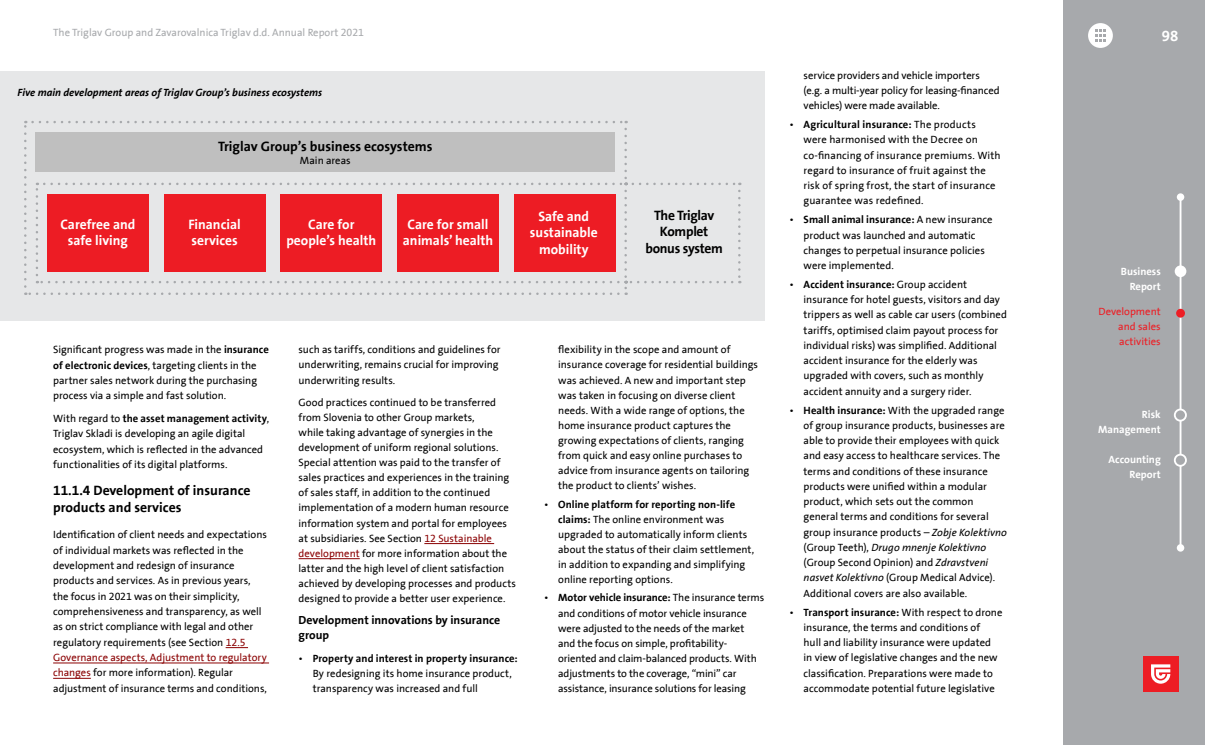
<style>
.page{position:relative;width:1205px;height:745px;background:#fff}
.page>*{position:absolute;margin:0;border:0;box-sizing:border-box;transform-origin:0 0}
.t1{font:700 15px "Triglav The Sans";color:#fff}
.t2{font:700 13.75px/16.5px "Triglav The Sans";color:#fff;text-align:center}
.t3{font:700 13.75px/16.9px "Triglav The Sans";color:#000}
.t4{font:700 13.75px/16.5px "Triglav The Sans";letter-spacing:-.02em;color:#000;text-align:center}
.t5{font:700 11.88px/15.1px "Triglav The Sans";color:#000}
.t6{font:10.62px/15.2px "Triglav The Sans";color:#000}
.t7{font:10.62px "Triglav The Sans";color:#a7a9ac}
.t8{font:italic 700 10.62px "Triglav The Sans";color:#000}
.t9{font:700 10.62px/15px "Triglav The Sans";color:#fff;text-align:right}
.t10{font:10.62px/15px "Triglav The Sans";color:#ed1d24;text-align:justify}
.s1{font-weight:700}
.s2{color:#8b0304}
.s3{font-style:italic}
</style>
<div class="page">
<div style="left:1063px;top:0;width:142px;height:744px;background:#a7a9ac"></div>
<div style="left:1088px;top:23px;width:25px;height:25px;background:#fff;border-radius:50%"></div>
<svg style="left:1095px;top:30px;width:11px;height:11px"></svg>
<div style="left:1143px;top:656px;width:35px;height:35px;background:#ed1d24"></div>
<svg style="left:1151px;top:664px;width:19px;height:19px"></svg>
<hr style="left:1179px;top:197px;width:2px;height:350px;background:#fff">
<div style="left:1177px;top:193px;width:7px;height:8px;background:#fff;border-radius:50%"></div>
<div style="left:1177px;top:543px;width:7px;height:8px;background:#fff;border-radius:50%"></div>
<div style="left:1175px;top:454px;width:11px;height:11px;background:#a7a9ac;border-radius:50%"></div>
<div style="left:1174px;top:453px;width:13px;height:13px;border:2px solid #fff;border-radius:50%"></div>
<div style="left:1175px;top:409px;width:11px;height:11px;background:#a7a9ac;border-radius:50%"></div>
<div style="left:1174px;top:408px;width:13px;height:13px;border:2px solid #fff;border-radius:50%"></div>
<div style="left:1176px;top:308px;width:9px;height:9px;background:#ed1d24;border-radius:50%"></div>
<div style="left:1174px;top:265px;width:12px;height:12px;background:#fff;border-radius:50%"></div>
<hr style="left:53px;top:662px;width:216px;height:1px;background:#8b0304">
<hr style="left:53px;top:677px;width:38px;height:1px;background:#8b0304">
<div style="left:0;top:71px;width:764px;height:249px;background:#e6e7e8"></div>
<div style="left:281px;top:194px;width:101px;height:77px;background:#ed1c24"></div>
<div style="left:397px;top:194px;width:101px;height:77px;background:#ed1c24"></div>
<div style="left:514px;top:194px;width:101px;height:77px;background:#ed1c24"></div>
<div style="left:164px;top:194px;width:101px;height:77px;background:#ed1c24"></div>
<div style="left:47px;top:194px;width:101px;height:77px;background:#ed1c24"></div>
<svg style="left:25px;top:292px;width:593px;height:3px"></svg>
<svg style="left:24px;top:121px;width:3px;height:165px"></svg>
<svg style="left:33px;top:121px;width:594px;height:2px"></svg>
<svg style="left:633px;top:182px;width:107px;height:3px"></svg>
<svg style="left:738px;top:191px;width:2px;height:92px"></svg>
<svg style="left:624px;top:191px;width:108px;height:104px"></svg>
<svg style="left:37px;top:281px;width:581px;height:2px"></svg>
<svg style="left:36px;top:182px;width:2px;height:93px"></svg>
<svg style="left:44px;top:129px;width:583px;height:56px"></svg>
<hr style="left:424px;top:543px;width:70px;height:1px;background:#8b0304">
<hr style="left:299px;top:558px;width:61px;height:1px;background:#8b0304">
<p class="t7" style="left:53px;top:27px;width:312px">The Triglav Group and Zavarovalnica Triglav d.d. Annual Report 2021</p>
<p class="t8" style="left:18px;top:86px;width:306px">Five main development areas of Triglav Group’s business ecosystems</p>
<p class="t3" style="left:218px;top:138px;width:216px">Triglav Group’s business ecosystems</p>
<p class="t6" style="left:300px;top:153px;width:52px">Main areas</p>
<p class="t2" style="left:60px;top:216px;width:76px">Carefree and safe living</p>
<p class="t2" style="left:188px;top:216px;width:54px;text-align:left">Financial services</p>
<p class="t2" style="left:286px;top:216px;width:91px">Care for people’s health</p>
<p class="t2" style="left:403px;top:216px;width:92px">Care for small animals’ health</p>
<p class="t2" style="left:530px;top:208px;width:69px">Safe and sustainable mobility</p>
<p class="t4" style="left:645px;top:207px;width:79px">The Triglav<br>Komplet bonus system</p>
<p class="t6" style="left:53px;top:342px;width:217px">Significant progress was made in the <span class="s1">insurance of electronic devices</span>, targeting clients in the partner sales network during the purchasing process via a simple and fast solution.</p>
<p class="t6" style="left:53px;top:410px;width:217px">With regard to <span class="s1">the asset management activity</span>, Triglav Skladi is developing an agile digital ecosystem, which is reflected in the advanced functionalities of its digital platforms.</p>
<p class="t3" style="left:53px;top:482px;width:199px">11.1.4 Development of insurance products and services</p>
<p class="t6" style="left:53px;top:527px;width:215px">Identification of client needs and expectations of individual markets was reflected in the development and redesign of insurance products and services. As in previous years, the focus in 2021 was on their simplicity, comprehensiveness and transparency, as well as on strict compliance with legal and other regulatory requirements (see Section <span class="s2">12.5<br>Governance aspects, Adjustment to regulatory changes</span> for more information). Regular adjustment of insurance terms and conditions,</p>
<p class="t6" style="left:299px;top:342px;width:203px">such as tariffs, conditions and guidelines for underwriting, remains crucial for improving underwriting results.</p>
<p class="t6" style="left:299px;top:394px;width:219px">Good practices continued to be transferred from Slovenia to other Group markets,<br>while taking advantage of synergies in the development of uniform regional solutions.<br>Special attention was paid to the transfer of sales practices and experiences in the training of sales staff, in addition to the continued implementation of a modern human resource information system and portal for employees at subsidiaries. See Section <span class="s2">12 Sustainable development</span> for more information about the latter and the high level of client satisfaction achieved by developing processes and products designed to provide a better user experience.</p>
<p class="t5" style="left:299px;top:612px;width:203px">Development innovations by insurance group</p>
<p class="t6" style="left:313px;top:650px;width:206px;text-indent:-14px">• <span class="s1">Property and interest in property insurance:<br></span>By redesigning its home insurance product, transparency was increased and full</p>
<p class="t6" style="left:558px;top:342px;width:201px">flexibility in the scope and amount of insurance coverage for residential buildings was achieved. A new and important step was taken in focusing on diverse client needs. With a wide range of options, the home insurance product captures the growing expectations of clients, ranging from quick and easy online purchases to advice from insurance agents on tailoring the product to clients’ wishes.</p>
<p class="t6" style="left:558px;top:496px;width:197px;text-indent:-14px">• <span class="s1">Online platform for reporting non-life claims:</span> The online environment was upgraded to automatically inform clients about the status of their claim settlement, in addition to expanding and simplifying online reporting options.</p>
<p class="t6" style="left:558px;top:590px;width:207px;text-indent:-14px">• <span class="s1">Motor vehicle insurance:</span> The insurance terms and conditions of motor vehicle insurance were adjusted to the needs of the market and the focus on simple, profitability&shy;oriented and claim-balanced products. With adjustments to the coverage, “mini” car assistance, insurance solutions for leasing</p>
<p class="t6" style="left:803px;top:68px;width:198px">service providers and vehicle importers (e.g. a multi-year policy for leasing-financed vehicles) were made available.</p>
<p class="t6" style="left:803px;top:117px;width:199px;text-indent:-14px">• <span class="s1">Agricultural insurance:</span> The products were harmonised with the Decree on co-financing of insurance premiums. With regard to insurance of fruit against the risk of spring frost, the start of insurance guarantee was redefined.</p>
<p class="t6" style="left:803px;top:212px;width:190px;text-indent:-14px">• <span class="s1">Small animal insurance:</span> A new insurance product was launched and automatic changes to perpetual insurance policies were implemented.</p>
<p class="t6" style="left:803px;top:277px;width:205px;text-indent:-14px">• <span class="s1">Accident insurance:</span> Group accident insurance for hotel guests, visitors and day trippers as well as cable car users (combined tariffs, optimised claim payout process for individual risks) was simplified. Additional accident insurance for the elderly was upgraded with covers, such as monthly accident annuity and a surgery rider.</p>
<p class="t6" style="left:803px;top:402px;width:205px;text-indent:-14px">• <span class="s1">Health insurance:</span> With the upgraded range of group insurance products, businesses are able to provide their employees with quick and easy access to healthcare services. The terms and conditions of these insurance products were unified within a modular product, which sets out the common general terms and conditions for several group insurance products – <span class="s3">Zobje Kolektivno </span>(Group Teeth), <span class="s3">Drugo mnenje Kolektivno </span>(Group Second Opinion) and <span class="s3">Zdravstveni nasvet Kolektivno</span> (Group Medical Advice).<br>Additional covers are also available.</p>
<p class="t6" style="left:803px;top:604px;width:200px;text-indent:-14px">• <span class="s1">Transport insurance:</span> With respect to drone insurance, the terms and conditions of<br>hull and liability insurance were updated in view of legislative changes and the new classification. Preparations were made to accommodate potential future legislative</p>
<h1 class="t1" style="left:1162px;top:27px;width:18px">98</h1>
<p class="t9" style="left:1121px;top:263px;width:41px">Business<br>Report</p>
<p class="t10" style="left:1118px;top:304px;width:44px;text-indent:-20px">Development and sales activities</p>
<p class="t9" style="left:1098px;top:407px;width:64px">Risk<br>Management</p>
<p class="t9" style="left:1108px;top:452px;width:54px">Accounting<br>Report</p>
</div>
